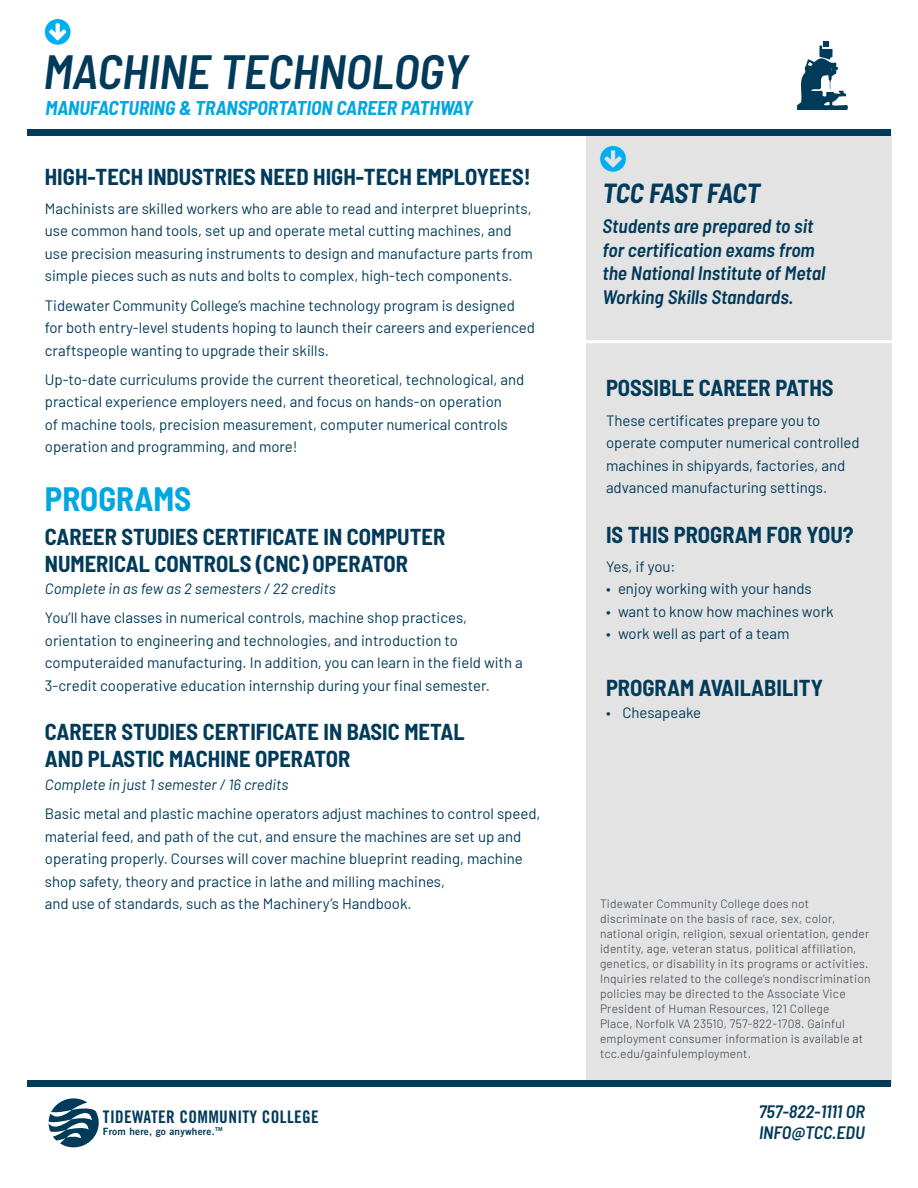
<style>
.page{position:relative;width:918px;height:1188px;background:#fff}
.page>*{position:absolute;margin:0;border:0;box-sizing:border-box;transform-origin:0 0}
.t1{font:italic 600 semi-condensed 48px "Barlow";color:#023b5a}
.t2{font:700 semi-condensed 33px "Barlow";color:#00a7e1}
.t3{font:italic 700 semi-condensed 27px "Barlow";letter-spacing:-.02em;color:#023b5a}
.t4{font:700 semi-condensed 22.5px/27px "Barlow";color:#023b5a}
.t5{font:italic 600 semi-condensed 19.5px/23.4px "Barlow";color:#023b5a}
.t6{font:italic 700 semi-condensed 19.5px "Barlow";color:#00a7e1}
.t7{font:italic 600 semi-condensed 18px/21.6px "Barlow";color:#023b5a}
.t8{font:17.4px "Trade Gothic Bold Cond Twenty";letter-spacing:.02em;color:#023b5a}
.t9{font:15px/22.5px "Barlow";color:#023b5a}
.t10{font:italic 15px "Barlow";color:#023b5a}
.t11{font:300 12px/15px "Barlow";letter-spacing:.02em;color:#303d48}
.t12{font:10.05px "Trade Gothic Bold Two";letter-spacing:.02em;color:#023b5a}
.t13{font:5.55px "Trade Gothic Bold Two";color:#023b5a}
</style>
<div class="page">
<div style="left:586px;top:135px;width:305px;height:949px;background:#e4e3e3"></div>
<div style="left:27px;top:130px;width:864px;height:6px;background:#023b5a"></div>
<div style="left:27px;top:1080px;width:864px;height:7px;background:#023b5a"></div>
<svg style="left:49px;top:1098px;width:50px;height:49px"></svg>
<hr style="left:580px;top:340px;width:323px;height:3px;background:#fff">
<svg style="left:797px;top:42px;width:51px;height:68px"></svg>
<h1 class="t1" style="left:43px;top:37px;width:426px">MACHINE TECHNOLOGY</h1>
<h2 class="t6" style="left:45px;top:94px;width:429px">MANUFACTURING &amp; TRANSPORTATION CAREER PATHWAY</h2>
<p class="t4" style="left:45px;top:161px;width:487px">HIGH-TECH INDUSTRIES NEED HIGH-TECH EMPLOYEES!</p>
<p class="t9" style="left:45px;top:196px;width:488px">Machinists are skilled workers who are able to read and interpret blueprints,</p>
<p class="t9" style="left:45px;top:218px;width:490px">use common hand tools, set up and operate metal cutting machines, and use precision measuring instruments to design and manufacture parts from simple pieces such as nuts and bolts to complex, high-tech components.</p>
<p class="t9" style="left:45px;top:293px;width:492px">Tidewater Community College’s machine technology program is designed for both entry-level students hoping to launch their careers and experienced craftspeople wanting to upgrade their skills.</p>
<p class="t9" style="left:45px;top:367px;width:481px">Up-to-date curriculums provide the current theoretical, technological, and practical experience employers need, and focus on hands-on operation<br>of machine tools, precision measurement, computer numerical controls operation and programming, and more!</p>
<h1 class="t2" style="left:45px;top:475px;width:148px">PROGRAMS</h1>
<p class="t4" style="left:45px;top:521px;width:402px">CAREER STUDIES CERTIFICATE IN COMPUTER<br>NUMERICAL CONTROLS (CNC) OPERATOR</p>
<p class="t10" style="left:45px;top:578px;width:292px">Complete in as few as 2 semesters / 22 credits</p>
<p class="t9" style="left:45px;top:605px;width:424px">You’ll have classes in numerical controls, machine shop practices, orientation to engineering and technologies, and introduction to</p>
<p class="t9" style="left:45px;top:650px;width:480px">computeraided manufacturing. In addition, you can learn in the field with a<br>3-credit cooperative education internship during your final semester.</p>
<p class="t4" style="left:45px;top:717px;width:421px">CAREER STUDIES CERTIFICATE IN BASIC METAL<br>AND PLASTIC MACHINE OPERATOR</p>
<p class="t10" style="left:45px;top:773px;width:245px">Complete in just 1 semester / 16 credits</p>
<p class="t9" style="left:45px;top:801px;width:497px">Basic metal and plastic machine operators adjust machines to control speed, material feed, and path of the cut, and ensure the machines are set up and operating properly. Courses will cover machine blueprint reading, machine shop safety, theory and practice in lathe and milling machines,<br>and use of standards, such as the Machinery’s Handbook.</p>
<p class="t8" style="left:103px;top:1106px;width:217px">TIDEWATER COMMUNITY COLLEGE</p>
<p class="t12" style="left:103px;top:1125px;width:113px">From here, go anywhere.</p>
<p class="t13" style="left:215px;top:1125px;width:9px">TM</p>
<h2 class="t3" style="left:603px;top:174px;width:159px">TCC FAST FACT</h2>
<p class="t5" style="left:603px;top:213px;width:212px">Students are prepared to sit</p>
<h2 class="t5" style="left:603px;top:237px;width:214px">for certification exams from</h2>
<p class="t5" style="left:603px;top:260px;width:224px">the National Institute of Metal<br>Working Skills Standards.</p>
<p class="t4" style="left:606px;top:373px;width:229px">POSSIBLE CAREER PATHS</p>
<p class="t9" style="left:606px;top:408px;width:216px">These certificates prepare you to</p>
<p class="t9" style="left:606px;top:430px;width:255px">operate computer numerical controlled machines in shipyards, factories, and advanced manufacturing settings.</p>
<p class="t4" style="left:606px;top:519px;width:249px">IS THIS PROGRAM FOR YOU?</p>
<p class="t9" style="left:606px;top:554px;width:71px">Yes, if you:</p>
<p class="t9" style="left:606px;top:576px;width:207px">• enjoy working with your hands</p>
<p class="t9" style="left:606px;top:599px;width:229px">• want to know how machines work</p>
<p class="t9" style="left:606px;top:621px;width:185px">• work well as part of a team</p>
<p class="t4" style="left:606px;top:672px;width:218px">PROGRAM AVAILABILITY</p>
<p class="t9" style="left:606px;top:700px;width:97px">• Chesapeake</p>
<p class="t11" style="left:600px;top:896px;width:272px">Tidewater Community College does not discriminate on the basis of race, sex, color, national origin, religion, sexual orientation, gender identity, age, veteran status, political affiliation, genetics, or disability in its programs or activities.<br>Inquiries related to the college’s nondiscrimination policies may be directed to the Associate Vice President of Human Resources, 121 College<br>Place, Norfolk VA 23510, 757-822-1708. Gainful employment consumer information is available at tcc.edu/gainfulemployment.</p>
<p class="t7" style="left:759px;top:1099px;width:108px">757-822-1111 OR<br>INFO@TCC.EDU</p>
</div>
